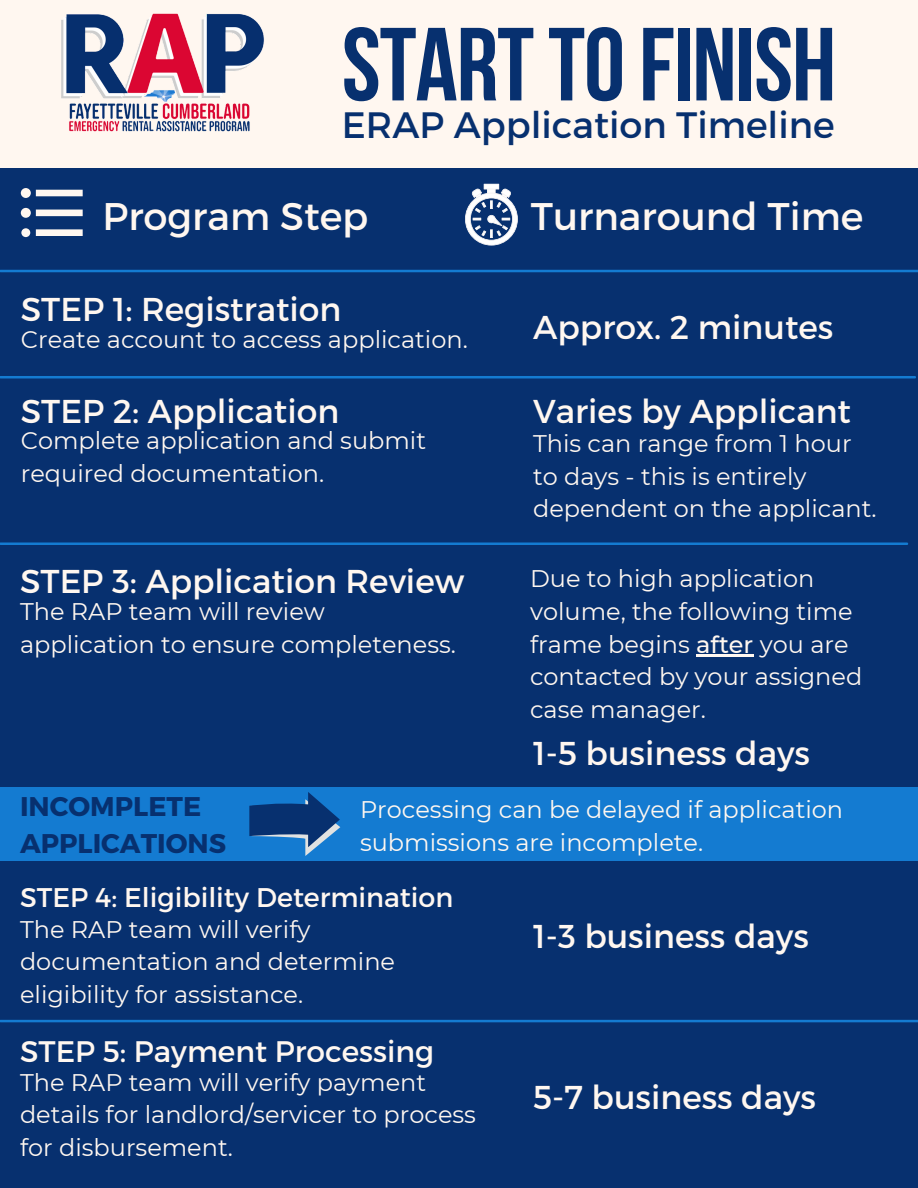
<style>
.page{position:relative;width:918px;height:1188px;background:#07306f}
.page>*{position:absolute;margin:0;border:0;box-sizing:border-box;transform-origin:0 0}
.t1{font:700 103.65px "Bebas Neue";letter-spacing:-.01em;color:#07306f}
.t2{font:38.55px "Montserrat";color:#fff7f0}
.t3{font:36.75px "Montserrat";color:#07306f}
.t4{font:33px "Montserrat";color:#fff7f0}
.t5{font:29.7px "Montserrat";color:#fff7f0}
.t6{font:27px "Montserrat";color:#fff7f0}
.t7{font:700 27px/37.2px "Montserrat";color:#07306f}
.t8{font:24px/32.7px "Montserrat";color:#fff7f0}
.s1{font-weight:500}
</style>
<div class="page">
<div style="left:0;top:0;width:918px;height:168px;background:#fff7f0"></div>
<img style="left:61px;top:13px;width:203px;height:119px">
<svg style="left:465px;top:184px;width:53px;height:62px"></svg>
<svg style="left:21px;top:188px;width:62px;height:49px"></svg>
<hr style="left:0;top:270px;width:918px;height:2px;background:#147bd1">
<hr style="left:0;top:376px;width:915px;height:2px;background:#147bd1">
<hr style="left:0;top:543px;width:907px;height:2px;background:#147bd1">
<hr style="left:0;top:1020px;width:918px;height:2px;background:#147bd1">
<div style="left:0;top:787px;width:918px;height:74px;background:#147bd1"></div>
<svg style="left:249px;top:792px;width:91px;height:64px"></svg>
<hr style="left:696px;top:655px;width:57px;height:2px;background:#fff7f0">
<p class="t1" style="left:342px;top:23px;width:496px">STARTTOFINISH</p>
<p class="t3" style="left:342px;top:101px;width:494px">ERAP Application Timeline</p>
<p class="t2" style="left:103px;top:191px;width:267px">Program Step</p>
<p class="t2" style="left:531px;top:191px;width:334px">Turnaround Time</p>
<p class="t4" style="left:21px;top:288px;width:322px">STEP 1: Registration</p>
<p class="t8" style="left:21px;top:323px;width:449px">Create account to access application.</p>
<p class="t4" style="left:21px;top:390px;width:320px">STEP 2: Application</p>
<p class="t8" style="left:21px;top:424px;width:407px">Complete application and submit required documentation.</p>
<p class="t4" style="left:20px;top:560px;width:446px">STEP 3: Application Review</p>
<p class="t8" style="left:20px;top:595px;width:437px">The RAP team will review application to ensure completeness.</p>
<p class="t4" style="left:533px;top:306px;width:302px">Approx. 2 minutes</p>
<p class="t4" style="left:533px;top:390px;width:319px">Varies by Applicant</p>
<p class="t8" style="left:533px;top:427px;width:345px">This can range from 1 hour to days - this is entirely dependent on the applicant.</p>
<p class="t8" style="left:530px;top:562px;width:334px">Due to high application volume, the following time frame begins <span class="s1">after</span> you are contacted by your assigned case manager.</p>
<p class="t4" style="left:533px;top:732px;width:278px">1-5 business days</p>
<p class="t7" style="left:20px;top:787px;width:208px">INCOMPLETE<br>APPLICATIONS</p>
<p class="t8" style="left:360px;top:793px;width:485px">Processing can be delayed if application submissions are incomplete.</p>
<p class="t6" style="left:20px;top:880px;width:435px">STEP 4: Eligibility Determination</p>
<p class="t8" style="left:20px;top:913px;width:377px">The RAP team will verify documentation and determine eligibility for assistance.</p>
<p class="t4" style="left:533px;top:915px;width:277px">1-3 business days</p>
<p class="t5" style="left:20px;top:1032px;width:416px">STEP 5: Payment Processing</p>
<p class="t4" style="left:533px;top:1076px;width:285px">5-7 business days</p>
<p class="t8" style="left:20px;top:1066px;width:457px">The RAP team will verify payment details for landlord/servicer to process for disbursement.</p>
</div>
